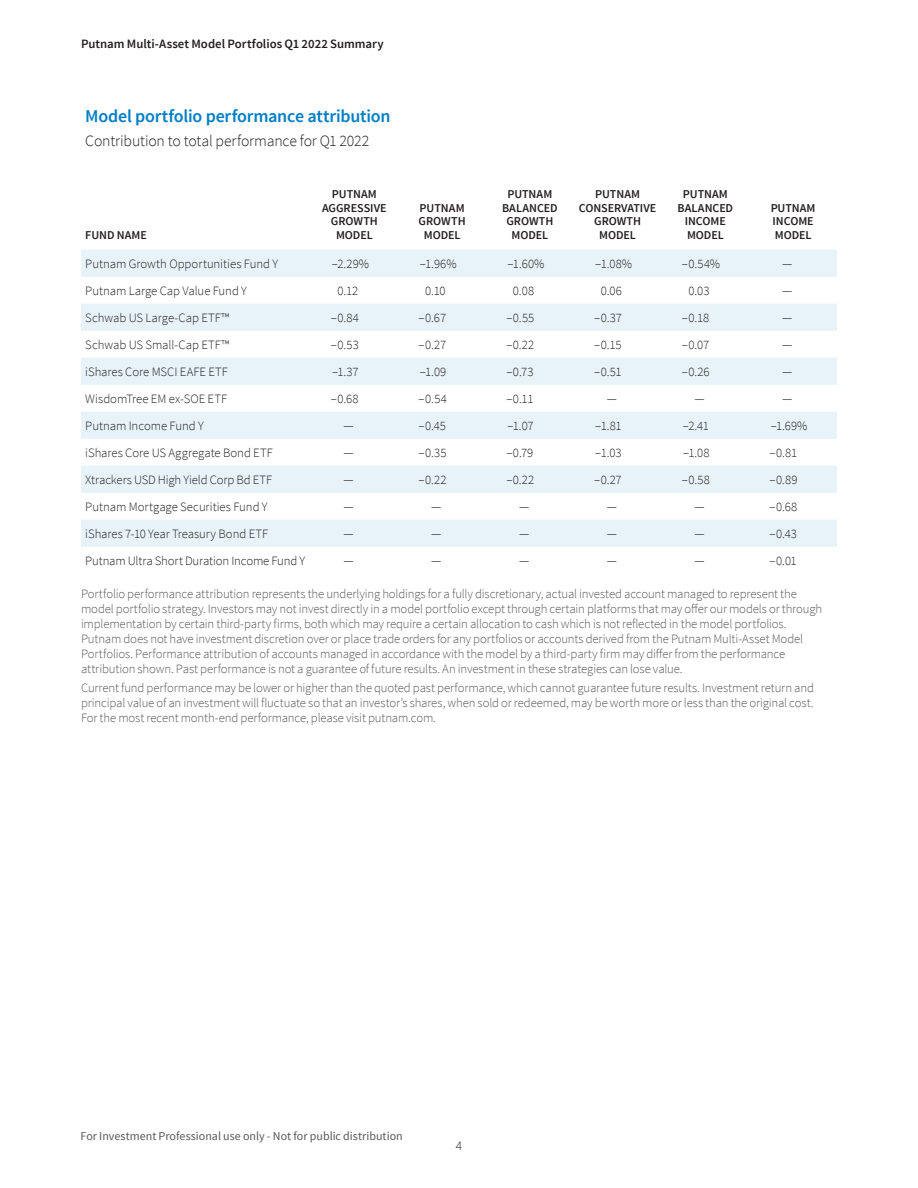
<style>
.page{position:relative;width:918px;height:1188px;background:#fff}
.page>*{position:absolute;margin:0;border:0;box-sizing:border-box;transform-origin:0 0}
.Subhead{font:600 18px "Source Sans Pro";letter-spacing:-.015em;color:#007ec5}
.Subhead-2{font:300 15.75px "Source Sans Pro";letter-spacing:-.01em;color:#231f20}
.Footnote{font:300 12.75px/15px "Source Sans Pro";letter-spacing:-.01em;color:#57585a}
.Table_text{font:300 12.75px "Source Sans Pro";letter-spacing:-.005em;color:#231f20}
.t1{font:600 12.75px "Source Sans Pro";color:#231f20}
.Table-head{font:600 12px/13.5px "Source Sans Pro";letter-spacing:-.005em;color:#231f20;text-align:center}
.t2{font:12px "Source Sans Pro";color:#57585a}
.t3{font:300 12px "Gotham Narrow";color:#231f20}
</style>
<div class="page">
<svg style="left:81px;top:250px;width:756px;height:297px;fill:#e7f3f9"></svg>
<p class="t1" style="left:81px;top:36px;width:304px">Putnam Multi-Asset Model Portfolios Q1 2022 Summary</p>
<p class="Subhead" style="left:85px;top:104px;width:307px">Model portfolio performance attribution</p>
<p class="Subhead-2" style="left:85px;top:131px;width:285px">Contribution to total performance for Q1 2022</p>
<p class="Table-head" style="left:85px;top:229px;width:63px">FUND NAME</p>
<p class="Table-head" style="left:322px;top:188px;width:66px">PUTNAM<br>AGGRESSIVE<br>GROWTH<br>MODEL</p>
<p class="Table-head" style="left:419px;top:202px;width:49px">PUTNAM<br>GROWTH<br>MODEL</p>
<p class="Table-head" style="left:502px;top:188px;width:57px">PUTNAM<br>BALANCED<br>GROWTH<br>MODEL</p>
<p class="Table-head" style="left:579px;top:188px;width:79px">PUTNAM<br>CONSERVATIVE<br>GROWTH<br>MODEL</p>
<p class="Table-head" style="left:678px;top:188px;width:57px">PUTNAM<br>BALANCED<br>INCOME<br>MODEL</p>
<p class="Table-head" style="left:771px;top:202px;width:46px;text-align:left">PUTNAM<br>INCOME<br>MODEL</p>
<p class="Table_text" style="left:85px;top:256px;width:194px">Putnam Growth Opportunities Fund Y</p>
<p class="Table_text" style="left:332px;top:256px;width:39px">–2.29%</p>
<p class="Table_text" style="left:420px;top:256px;width:38px">–1.96%</p>
<p class="Table_text" style="left:508px;top:256px;width:39px">–1.60%</p>
<p class="Table_text" style="left:595px;top:256px;width:39px">–1.08%</p>
<p class="Table_text" style="left:682px;top:256px;width:40px">–0.54%</p>
<p class="Table_text" style="left:782px;top:256px;width:12px">—</p>
<p class="Table_text" style="left:85px;top:283px;width:163px">Putnam Large Cap Value Fund Y</p>
<p class="Table_text" style="left:337px;top:283px;width:23px">0.12</p>
<p class="Table_text" style="left:425px;top:283px;width:22px">0.10</p>
<p class="Table_text" style="left:513px;top:283px;width:23px">0.08</p>
<p class="Table_text" style="left:601px;top:283px;width:23px">0.06</p>
<p class="Table_text" style="left:688px;top:283px;width:23px">0.03</p>
<p class="Table_text" style="left:782px;top:283px;width:12px">—</p>
<p class="Table_text" style="left:85px;top:310px;width:146px">Schwab US Large-Cap ETF™</p>
<p class="Table_text" style="left:331px;top:310px;width:30px">–0.84</p>
<p class="Table_text" style="left:419px;top:310px;width:29px">–0.67</p>
<p class="Table_text" style="left:506px;top:310px;width:30px">–0.55</p>
<p class="Table_text" style="left:594px;top:310px;width:29px">–0.37</p>
<p class="Table_text" style="left:682px;top:310px;width:29px">–0.18</p>
<p class="Table_text" style="left:782px;top:310px;width:12px">—</p>
<p class="Table_text" style="left:85px;top:337px;width:145px">Schwab US Small-Cap ETF™</p>
<p class="Table_text" style="left:331px;top:337px;width:30px">–0.53</p>
<p class="Table_text" style="left:419px;top:337px;width:29px">–0.27</p>
<p class="Table_text" style="left:506px;top:337px;width:29px">–0.22</p>
<p class="Table_text" style="left:594px;top:337px;width:29px">–0.15</p>
<p class="Table_text" style="left:682px;top:337px;width:29px">–0.07</p>
<p class="Table_text" style="left:782px;top:337px;width:12px">—</p>
<p class="Table_text" style="left:85px;top:364px;width:144px">iShares Core MSCI EAFE ETF</p>
<p class="Table_text" style="left:332px;top:364px;width:28px">–1.37</p>
<p class="Table_text" style="left:420px;top:364px;width:28px">–1.09</p>
<p class="Table_text" style="left:506px;top:364px;width:29px">–0.73</p>
<p class="Table_text" style="left:594px;top:364px;width:29px">–0.51</p>
<p class="Table_text" style="left:682px;top:364px;width:29px">–0.26</p>
<p class="Table_text" style="left:782px;top:364px;width:12px">—</p>
<p class="Table_text" style="left:85px;top:391px;width:143px">WisdomTree EM ex-SOE ETF</p>
<p class="Table_text" style="left:331px;top:391px;width:29px">–0.68</p>
<p class="Table_text" style="left:419px;top:391px;width:30px">–0.54</p>
<p class="Table_text" style="left:506px;top:391px;width:29px">–0.11</p>
<p class="Table_text" style="left:607px;top:391px;width:12px">—</p>
<p class="Table_text" style="left:695px;top:391px;width:12px">—</p>
<p class="Table_text" style="left:782px;top:391px;width:12px">—</p>
<p class="Table_text" style="left:85px;top:418px;width:120px">Putnam Income Fund Y</p>
<p class="Table_text" style="left:344px;top:418px;width:12px">—</p>
<p class="Table_text" style="left:419px;top:418px;width:29px">–0.45</p>
<p class="Table_text" style="left:508px;top:418px;width:28px">–1.07</p>
<p class="Table_text" style="left:595px;top:418px;width:28px">–1.81</p>
<p class="Table_text" style="left:683px;top:418px;width:28px">–2.41</p>
<p class="Table_text" style="left:771px;top:418px;width:38px">–1.69%</p>
<p class="Table_text" style="left:85px;top:445px;width:189px">iShares Core US Aggregate Bond ETF</p>
<p class="Table_text" style="left:344px;top:445px;width:12px">—</p>
<p class="Table_text" style="left:419px;top:445px;width:30px">–0.35</p>
<p class="Table_text" style="left:506px;top:445px;width:29px">–0.79</p>
<p class="Table_text" style="left:595px;top:445px;width:28px">–1.03</p>
<p class="Table_text" style="left:683px;top:445px;width:28px">–1.08</p>
<p class="Table_text" style="left:770px;top:445px;width:29px">–0.81</p>
<p class="Table_text" style="left:85px;top:472px;width:188px">Xtrackers USD High Yield Corp Bd ETF</p>
<p class="Table_text" style="left:344px;top:472px;width:12px">—</p>
<p class="Table_text" style="left:419px;top:472px;width:29px">–0.22</p>
<p class="Table_text" style="left:506px;top:472px;width:29px">–0.22</p>
<p class="Table_text" style="left:594px;top:472px;width:29px">–0.27</p>
<p class="Table_text" style="left:682px;top:472px;width:30px">–0.58</p>
<p class="Table_text" style="left:770px;top:472px;width:29px">–0.89</p>
<p class="Table_text" style="left:85px;top:499px;width:184px">Putnam Mortgage Securities Fund Y</p>
<p class="Table_text" style="left:344px;top:499px;width:12px">—</p>
<p class="Table_text" style="left:431px;top:499px;width:12px">—</p>
<p class="Table_text" style="left:519px;top:499px;width:12px">—</p>
<p class="Table_text" style="left:607px;top:499px;width:12px">—</p>
<p class="Table_text" style="left:695px;top:499px;width:12px">—</p>
<p class="Table_text" style="left:770px;top:499px;width:29px">–0.68</p>
<p class="Table_text" style="left:85px;top:526px;width:184px">iShares 7-10 Year Treasury Bond ETF</p>
<p class="Table_text" style="left:344px;top:526px;width:12px">—</p>
<p class="Table_text" style="left:431px;top:526px;width:12px">—</p>
<p class="Table_text" style="left:519px;top:526px;width:12px">—</p>
<p class="Table_text" style="left:607px;top:526px;width:12px">—</p>
<p class="Table_text" style="left:695px;top:526px;width:12px">—</p>
<p class="Table_text" style="left:770px;top:526px;width:29px">–0.43</p>
<p class="Table_text" style="left:85px;top:553px;width:221px">Putnam Ultra Short Duration Income Fund Y</p>
<p class="Table_text" style="left:344px;top:553px;width:12px">—</p>
<p class="Table_text" style="left:431px;top:553px;width:12px">—</p>
<p class="Table_text" style="left:519px;top:553px;width:12px">—</p>
<p class="Table_text" style="left:607px;top:553px;width:12px">—</p>
<p class="Table_text" style="left:695px;top:553px;width:12px">—</p>
<p class="Table_text" style="left:770px;top:553px;width:29px">–0.01</p>
<p class="Footnote" style="left:81px;top:586px;width:743px">Portfolio performance attribution represents the underlying holdings for a fully discretionary, actual invested account managed to represent the model portfolio strategy. Investors may not invest directly in a model portfolio except through certain platforms that may offer our models or through implementation by certain third-party firms, both which may require a certain allocation to cash which is not reflected in the model portfolios.<br>Putnam does not have investment discretion over or place trade orders for any portfolios or accounts derived from the Putnam Multi-Asset Model Portfolios. Performance attribution of accounts managed in accordance with the model by a third-party firm may differ from the performance attribution shown. Past performance is not a guarantee of future results. An investment in these strategies can lose value.</p>
<p class="Footnote" style="left:81px;top:681px;width:734px;text-align:justify">Current fund performance may be lower or higher than the quoted past performance, which cannot guarantee future results. Investment return and principal value of an investment will fluctuate so that an investor’s shares, when sold or redeemed, may be worth more or less than the original cost.<br>For the most recent month-end performance, please visit putnam.com.</p>
<p class="t2" style="left:81px;top:1129px;width:324px">For Investment Professional use only - Not for public distribution</p>
<p class="t3" style="left:456px;top:1139px;width:8px">4</p>
</div>
